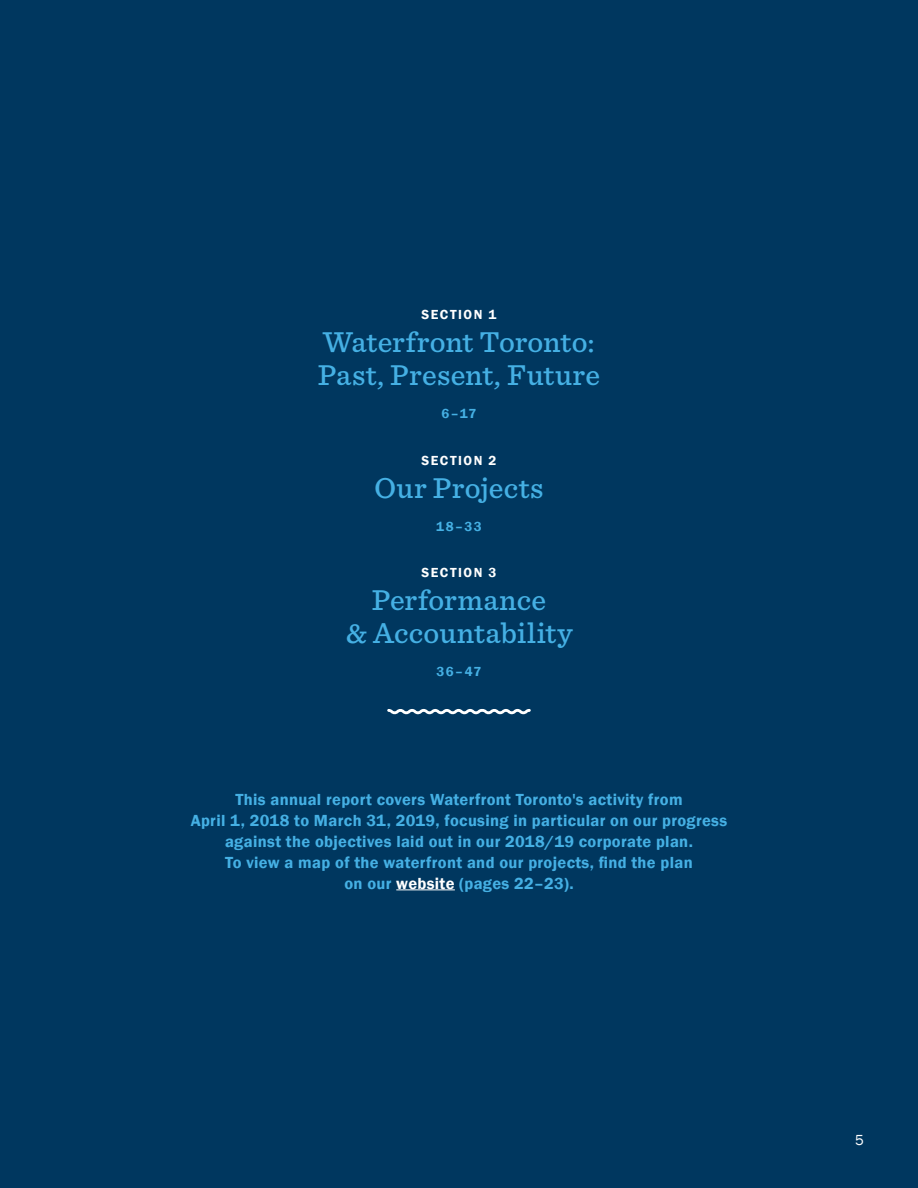
<style>
.page{position:relative;width:918px;height:1188px;background:#00375f}
.page>*{position:absolute;margin:0;border:0;box-sizing:border-box;transform-origin:0 0}
.Table_of_Contents_Ti{font:500 30px/33px "Sentinel";letter-spacing:.01em;color:#45b0e4}
.Title_Sentinel{font:600 16.5px/21px "Franklin Gothic";letter-spacing:.02em;color:#45b0e4;text-align:center}
.t1{font:15px "Franklin Gothic";color:#fff}
.Table_of_Contents_Ti-2{font:600 13.5px "Franklin Gothic";letter-spacing:.11em;color:#fff}
.Table_of_Contents_Ti-3{font:600 13.5px "Franklin Gothic";letter-spacing:.105em;color:#45b0e4}
.s1{color:#fff}
</style>
<div class="page">
<svg style="left:387px;top:708px;width:144px;height:7px"></svg>
<hr style="left:396px;top:889px;width:59px;height:1px;background:#fff">
<p class="Table_of_Contents_Ti-2" style="left:422px;top:306px;width:76px">SECTION 1</p>
<p class="Table_of_Contents_Ti" style="left:318px;top:324px;width:284px">Waterfront Toronto:<br>Past, Present, Future</p>
<p class="Table_of_Contents_Ti-3" style="left:441px;top:405px;width:37px">6–17</p>
<p class="Table_of_Contents_Ti-2" style="left:422px;top:452px;width:76px">SECTION 2</p>
<p class="Table_of_Contents_Ti" style="left:374px;top:469px;width:171px">Our Projects</p>
<p class="Table_of_Contents_Ti-3" style="left:436px;top:518px;width:47px">18–33</p>
<p class="Table_of_Contents_Ti-2" style="left:421px;top:564px;width:76px">SECTION 3</p>
<p class="Table_of_Contents_Ti" style="left:345px;top:582px;width:229px;text-align:center">Performance<br>&amp; Accountability</p>
<p class="Table_of_Contents_Ti-3" style="left:436px;top:663px;width:47px">36–47</p>
<p class="Title_Sentinel" style="left:191px;top:789px;width:538px">This annual report covers Waterfront Toronto's activity from<br>April 1, 2018 to March 31, 2019, focusing in particular on our progress against the objectives laid out in our 2018/19 corporate plan.<br>To view a map of the waterfront and our projects, find the plan<br>on our <span class="s1">website</span> (pages 22–23).</p>
<p class="t1" style="left:855px;top:1130px;width:10px">5</p>
</div>
